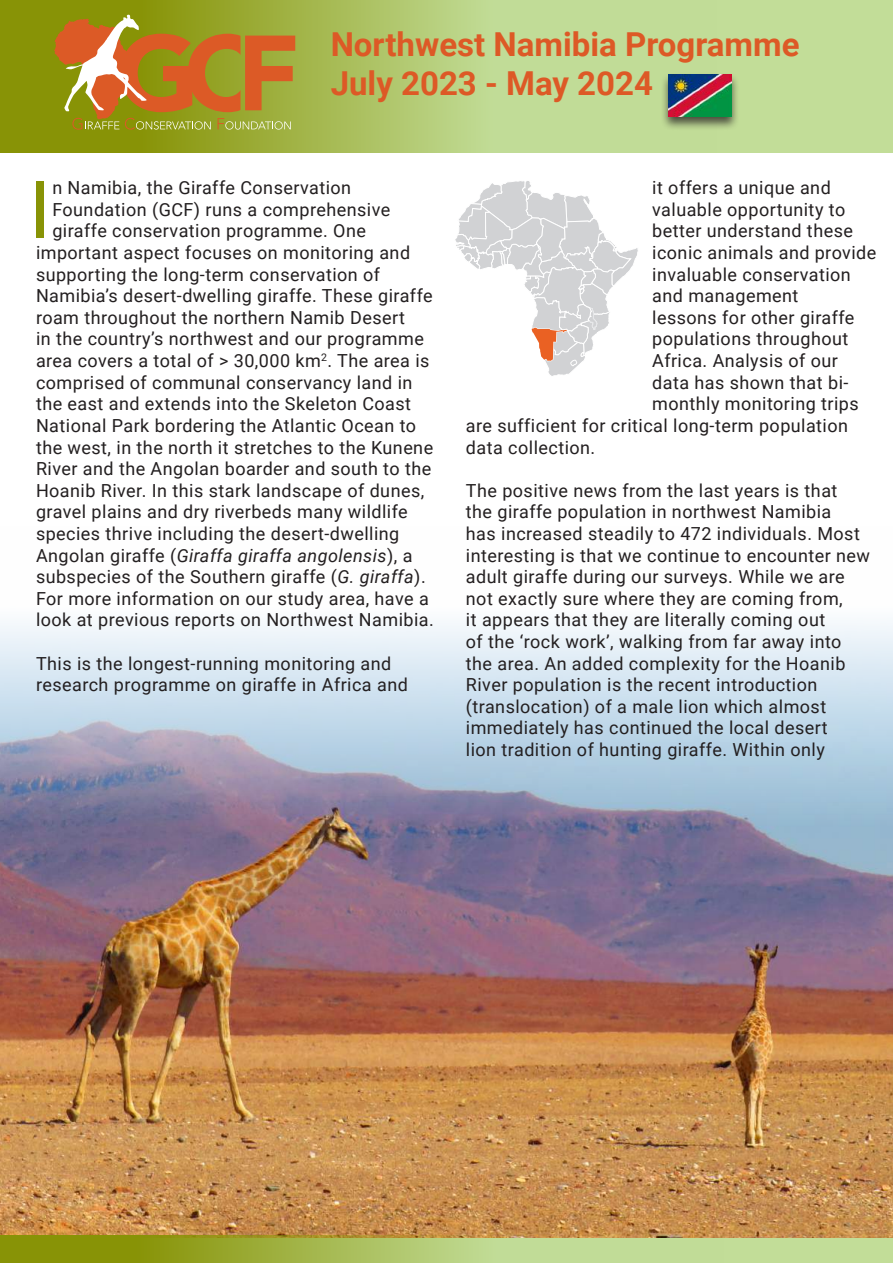
<style>
.page{position:relative;width:893px;height:1263px;background:#fff}
.page>*{position:absolute;margin:0;border:0;box-sizing:border-box;transform-origin:0 0}
.t1{font:78.75px "Roboto";color:#889306}
.t2{font:700 33px/39.6px "Roboto";color:#dd5926}
.t3{font:18px/21.6px "Roboto";letter-spacing:.025em;color:#231f20}
.t4{font:italic 18px "Roboto";letter-spacing:.025em;color:#231f20}
.s1{font-style:normal}
.s2{font-style:italic}
</style>
<div class="page">
<img style="left:0;top:622px;width:893px;height:616px">
<div style="left:0;top:0;width:893px;height:153px;background:#c2dd98"></div>
<svg style="left:0;top:0;width:471px;height:153px;background:#a1b346"></svg>
<div style="left:0;top:1238px;width:893px;height:25px;background:#c2dd98"></div>
<svg style="left:455px;top:181px;width:183px;height:195px"></svg>
<div style="left:661px;top:73px;width:79px;height:58px;background:#231f20;opacity:.75"></div>
<img style="left:669px;top:74px;width:63px;height:42px">
<svg style="left:54px;top:15px;width:241px;height:115px;background:#b58d32"></svg>
<svg style="left:0;top:1236px;width:724px;height:27px"></svg>
<h2 class="t2" style="left:331px;top:27px;width:470px">Northwest Namibia Programme<br>July 2023 - May 2024</h2>
<h1 class="t1" style="left:29px;top:174px;width:23px">I</h1>
<p class="t3" style="left:52px;top:178px;width:300px">n Namibia, the Giraffe Conservation</p>
<p class="t3" style="left:52px;top:200px;width:339px">Foundation (GCF) runs a comprehensive</p>
<p class="t3" style="left:52px;top:221px;width:315px">giraffe conservation programme. One</p>
<p class="t3" style="left:36px;top:243px;width:376px">important aspect focuses on monitoring and</p>
<p class="t3" style="left:36px;top:265px;width:346px">supporting the long-term conservation of</p>
<p class="t3" style="left:36px;top:286px;width:398px">Namibia’s desert-dwelling giraffe. These giraffe</p>
<p class="t3" style="left:36px;top:308px;width:370px">roam throughout the northern Namib Desert</p>
<p class="t3" style="left:36px;top:329px;width:389px">in the country’s northwest and our programme</p>
<p class="t3" style="left:36px;top:351px;width:395px">area covers a total of &gt; 30,000 km<sup>2</sup>. The area is</p>
<p class="t3" style="left:36px;top:373px;width:378px">comprised of communal conservancy land in</p>
<p class="t3" style="left:36px;top:394px;width:377px">the east and extends into the Skeleton Coast</p>
<p class="t3" style="left:36px;top:416px;width:382px">National Park bordering the Atlantic Ocean to</p>
<p class="t3" style="left:36px;top:437px;width:399px">the west, in the north it stretches to the Kunene</p>
<p class="t3" style="left:36px;top:459px;width:397px">River and the Angolan boarder and south to the</p>
<p class="t3" style="left:36px;top:481px;width:390px">Hoanib River. In this stark landscape of dunes,</p>
<p class="t3" style="left:36px;top:502px;width:373px">gravel plains and dry riverbeds many wildlife</p>
<p class="t3" style="left:36px;top:524px;width:365px">species thrive including the desert-dwelling</p>
<p class="t4" style="left:36px;top:548px;width:378px"><span class="s1">Angolan giraffe (</span>Giraffa giraffa angolensis<span class="s1">), a</span></p>
<p class="t3" style="left:36px;top:567px;width:391px">subspecies of the Southern giraffe (<span class="s2">G. giraffa</span>).</p>
<p class="t3" style="left:36px;top:589px;width:394px">For more information on our study area, have a</p>
<p class="t3" style="left:36px;top:610px;width:399px">look at previous reports on Northwest Namibia.</p>
<p class="t3" style="left:36px;top:653px;width:373px">This is the longest-running monitoring and research programme on giraffe in Africa and</p>
<p class="t3" style="left:652px;top:178px;width:180px">it offers a unique and</p>
<p class="t3" style="left:652px;top:200px;width:195px">valuable opportunity to</p>
<p class="t3" style="left:652px;top:221px;width:202px">better understand these</p>
<p class="t3" style="left:652px;top:243px;width:226px">iconic animals and provide</p>
<p class="t3" style="left:652px;top:265px;width:200px">invaluable conservation</p>
<p class="t3" style="left:652px;top:286px;width:148px">and management</p>
<p class="t3" style="left:652px;top:308px;width:204px">lessons for other giraffe</p>
<p class="t3" style="left:652px;top:329px;width:198px">populations throughout</p>
<p class="t3" style="left:652px;top:351px;width:187px">Africa. Analysis of our</p>
<p class="t3" style="left:652px;top:373px;width:198px">data has shown that bi-</p>
<p class="t3" style="left:652px;top:394px;width:208px">monthly monitoring trips</p>
<p class="t3" style="left:466px;top:416px;width:384px">are sufficient for critical long-term population</p>
<p class="t3" style="left:466px;top:437px;width:131px">data collection.</p>
<p class="t3" style="left:466px;top:481px;width:406px">The positive news from the last years is that<br>the giraffe population in northwest Namibia<br>has increased steadily to 472 individuals. Most interesting is that we continue to encounter new adult giraffe during our surveys. While we are not exactly sure where they are coming from,<br>it appears that they are literally coming out<br>of the ‘rock work’, walking from far away into the area. An added complexity for the Hoanib River population is the recent introduction (translocation) of a male lion which almost immediately has continued the local desert<br>lion tradition of hunting giraffe. Within only</p>
</div>
